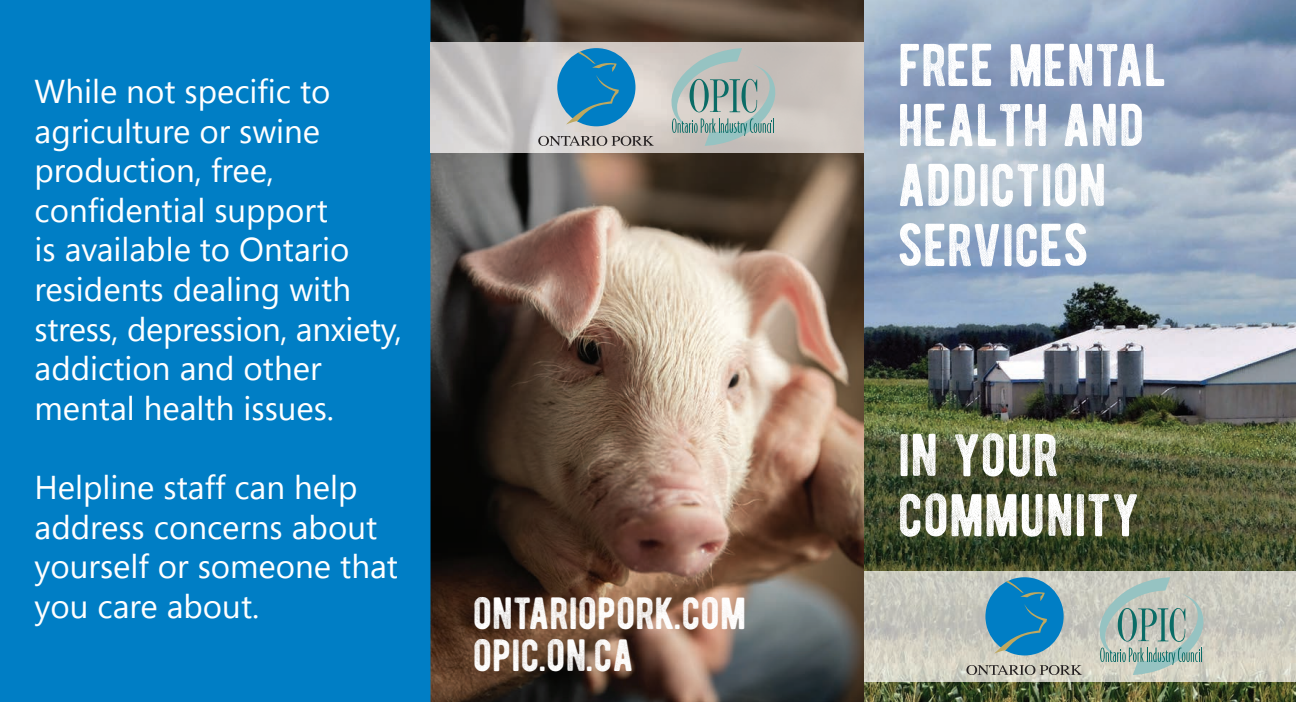
<style>
.page{position:relative;width:1296px;height:702px;background:#fff}
.page>*{position:absolute;margin:0;border:0;box-sizing:border-box;transform-origin:0 0}
.t1{font:60px/60px "BERNIER Distressed";color:#fff}
.t2{font:45px/42px "BERNIER Distressed";color:#fff}
.t3{font:33px/39.6px "Segoe UI";color:#fff}
</style>
<div class="page">
<div style="left:0;top:0;width:430px;height:702px;background:#007ec5"></div>
<img style="left:430px;top:0;width:866px;height:702px">
<img style="left:864px;top:571px;width:432px;height:110px">
<svg style="left:1097px;top:577px;width:109px;height:98px"></svg>
<div style="left:985px;top:577px;width:79px;height:78px;background:#007ec5;border-radius:50%"></div>
<svg style="left:994px;top:581px;width:53px;height:73px"></svg>
<svg style="left:966px;top:665px;width:116px;height:10px"></svg>
<img style="left:430px;top:42px;width:434px;height:110px">
<svg style="left:669px;top:48px;width:109px;height:98px"></svg>
<div style="left:557px;top:48px;width:78px;height:78px;background:#007ec5;border-radius:50%"></div>
<svg style="left:566px;top:52px;width:53px;height:73px"></svg>
<svg style="left:538px;top:136px;width:116px;height:10px"></svg>
<p class="t3" style="left:35px;top:71px;width:369px">While not specific to agriculture or swine production, free, confidential support<br>is available to Ontario residents dealing with stress, depression, anxiety, addiction and other mental health issues.</p>
<p class="t3" style="left:35px;top:467px;width:365px">Helpline staff can help address concerns about yourself or someone that you care about.</p>
<h2 class="t2" style="left:473px;top:592px;width:275px">ONTARIOPORK.COM<br>OPIC.ON.CA</h2>
<h1 class="t1" style="left:898px;top:34px;width:270px">FREE MENTAL<br>HEALTH AND<br>ADDICTION<br>SERVICES</h1>
<h1 class="t1" style="left:898px;top:424px;width:243px">IN YOUR<br>COMMUNITY</h1>
</div>
